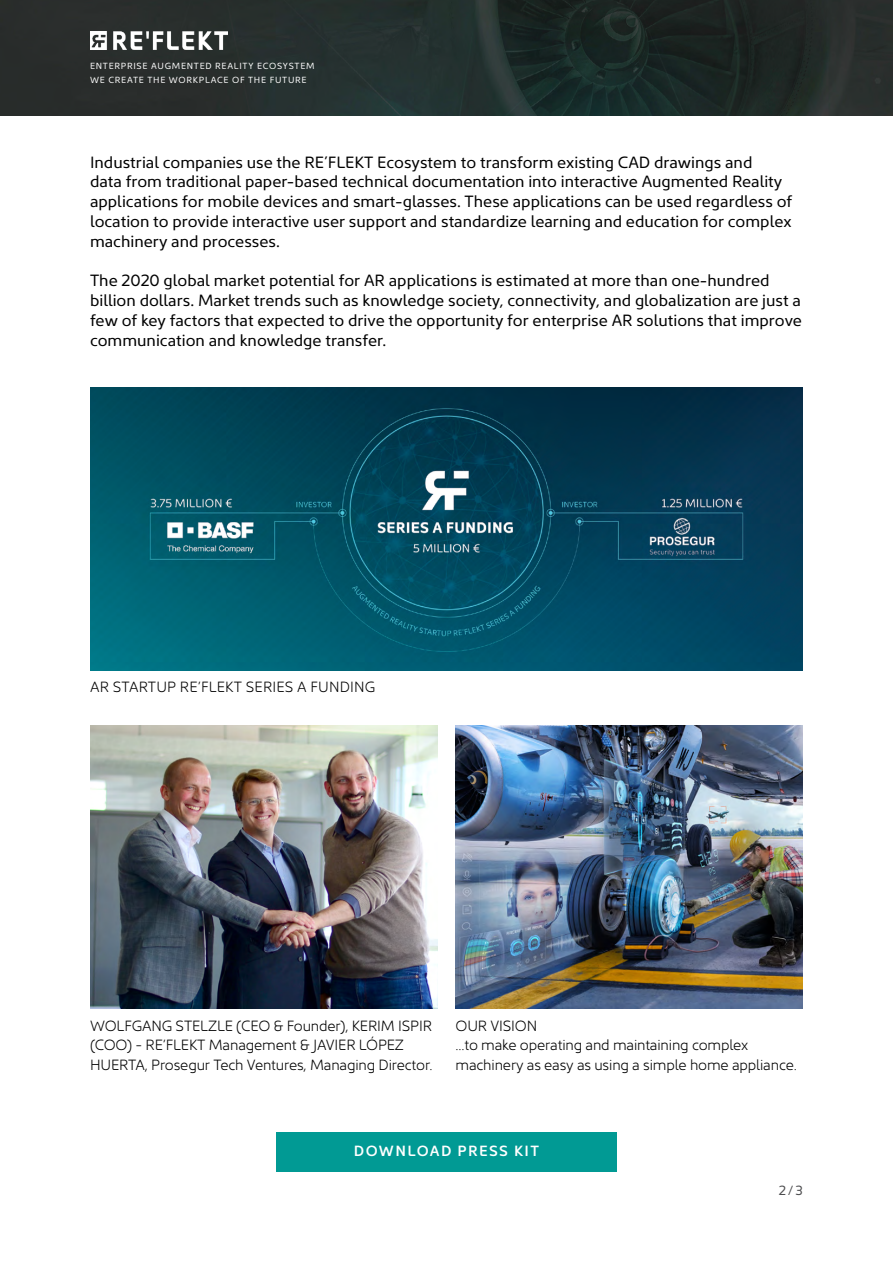
<style>
.page{position:relative;width:893px;height:1263px;background:#fff}
.page>*{position:absolute;margin:0;border:0;box-sizing:border-box;transform-origin:0 0}
.t1{font:16.5px/19.8px "Kyrial Sans Pro";color:#000}
.t2{font:300 15px/19.5px "Kyrial Sans Pro";letter-spacing:-.01em;color:#000}
.t3{font:300 15px "Kyrial Sans Pro";letter-spacing:.01em;color:#000}
.t4{font:600 15px "Kyrial Sans Pro";letter-spacing:.09em;color:#fff}
.t5{font:13.5px "Kyrial Sans Pro";color:#4d4d4f}
.t6{font:9px/13.5px "Kyrial Sans Pro";letter-spacing:.08em;color:#fff}
</style>
<div class="page">
<img style="left:0;top:0;width:893px;height:115px">
<img style="left:90px;top:32px;width:137px;height:18px">
<img style="left:90px;top:387px;width:713px;height:283px">
<div style="left:276px;top:1131px;width:341px;height:40px;background:#019a94"></div>
<img style="left:90px;top:726px;width:348px;height:282px">
<img style="left:455px;top:726px;width:348px;height:282px">
<p class="t6" style="left:90px;top:59px;width:226px">ENTERPRISE AUGMENTED REALITY ECOSYSTEM<br>WE CREATE THE WORKPLACE OF THE FUTURE</p>
<p class="t1" style="left:90px;top:151px;width:704px">Industrial companies use the RE’FLEKT Ecosystem to transform existing CAD drawings and<br>data from traditional paper-based technical documentation into interactive Augmented Reality applications for mobile devices and smart-glasses. These applications can be used regardless of location to provide interactive user support and standardize learning and education for complex machinery and processes.</p>
<p class="t1" style="left:90px;top:270px;width:713px">The 2020 global market potential for AR applications is estimated at more than one-hundred billion dollars. Market trends such as knowledge society, connectivity, and globalization are just a few of key factors that expected to drive the opportunity for enterprise AR solutions that improve communication and knowledge transfer.</p>
<p class="t3" style="left:90px;top:676px;width:287px">AR STARTUP RE’FLEKT SERIES A FUNDING</p>
<p class="t2" style="left:90px;top:1014px;width:344px">WOLFGANG STELZLE (CEO &amp; Founder), KERIM ISPIR (COO) - RE’FLEKT Management &amp; JAVIER LÓPEZ<br>HUERTA, Prosegur Tech Ventures, Managing Director.</p>
<p class="t2" style="left:455px;top:1014px;width:343px">OUR VISION<br>...to make operating and maintaining complex machinery as easy as using a simple home appliance.</p>
<p class="t4" style="left:354px;top:1140px;width:187px">DOWNLOAD PRESS KIT</p>
<p class="t5" style="left:779px;top:1181px;width:26px">2/3</p>
</div>
